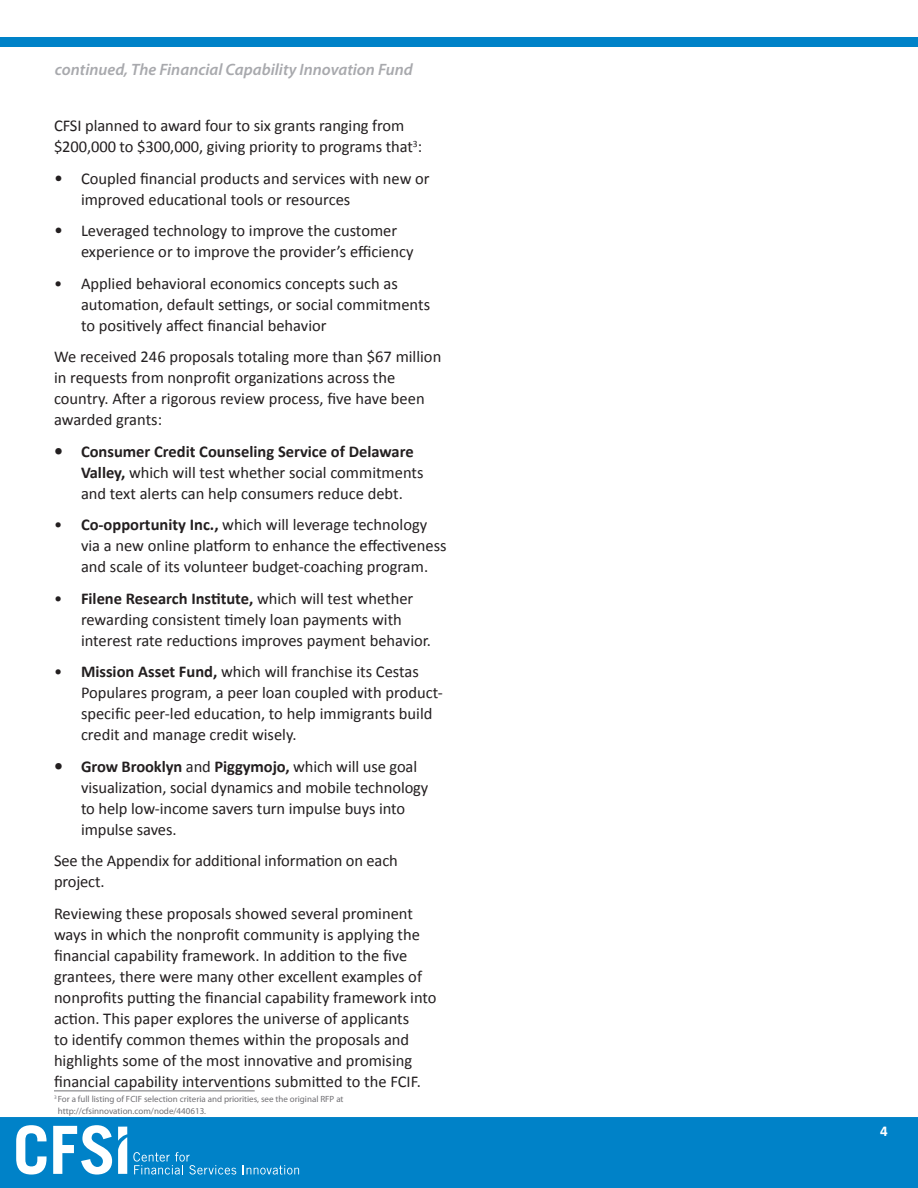
<style>
.page{position:relative;width:918px;height:1188px;background:#fff}
.page>*{position:absolute;margin:0;border:0;box-sizing:border-box;transform-origin:0 0}
.t1{font:16.5px/21px "Calibri";color:#231f20}
.t2{font:italic 600 16.5px "Myriad Pro";color:#a8a9ad}
.t3{font:700 15px "Calibri";color:#fff}
.t4{font:9px/12px "Myriad Pro";color:#717074}
.s1{font-size:18px}
.s2{font-weight:700;font-size:18px}
.s3{font-weight:700}
</style>
<div class="page">
<div style="left:0;top:1117px;width:918px;height:71px;background:#0082c8"></div>
<div style="left:0;top:37px;width:918px;height:10px;background:#0082c8"></div>
<svg style="left:16px;top:1125px;width:31px;height:50px"></svg>
<svg style="left:53px;top:1125px;width:59px;height:50px"></svg>
<svg style="left:118px;top:1127px;width:9px;height:47px"></svg>
<svg style="left:133px;top:1152px;width:103px;height:23px;background:#2493cf"></svg>
<svg style="left:243px;top:1165px;width:56px;height:10px"></svg>
<hr style="left:54px;top:1090px;width:201px;height:1px;background:#717074">
<p class="t2" style="left:55px;top:59px;width:359px">continued, The Financial Capability Innovation Fund</p>
<p class="t1" style="left:54px;top:114px;width:370px">CFSI planned to award four to six grants ranging from $200,000 to $300,000, giving priority to programs that<sup>3</sup>:</p>
<p class="t1" style="left:81px;top:167px;width:350px;text-indent:-27px"><span class="s1">•</span> Coupled financial products and services with new or improved educational tools or resources</p>
<p class="t1" style="left:81px;top:219px;width:334px;text-indent:-27px"><span class="s1">•</span> Leveraged technology to improve the customer experience or to improve the provider’s efficiency</p>
<p class="t1" style="left:81px;top:272px;width:351px;text-indent:-27px">• Applied behavioral economics concepts such as automation, default settings, or social commitments to positively affect financial behavior</p>
<p class="t1" style="left:54px;top:345px;width:389px">We received 246 proposals totaling more than $67 million in requests from nonprofit organizations across the country. After a rigorous review process, five have been awarded grants:</p>
<p class="t1" style="left:81px;top:440px;width:344px;text-indent:-27px"><span class="s2">•</span> <span class="s3">Consumer Credit Counseling Service of Delaware<br>Valley,</span> which will test whether social commitments and text alerts can help consumers reduce debt.</p>
<p class="t1" style="left:81px;top:513px;width:367px;text-indent:-27px">• <span class="s3">Co-opportunity Inc.,</span> which will leverage technology via a new online platform to enhance the effectiveness and scale of its volunteer budget-coaching program.</p>
<p class="t1" style="left:81px;top:587px;width:352px;text-indent:-27px">• <span class="s3">Filene Research Institute,</span> which will test whether rewarding consistent timely loan payments with interest rate reductions improves payment behavior.</p>
<p class="t1" style="left:81px;top:660px;width:363px;text-indent:-27px">• <span class="s3">Mission Asset Fund,</span> which will franchise its Cestas Populares program, a peer loan coupled with product&shy;specific peer-led education, to help immigrants build credit and manage credit wisely.</p>
<p class="t1" style="left:81px;top:755px;width:349px;text-indent:-27px"><span class="s2">•</span> <span class="s3">Grow Brooklyn</span> and <span class="s3">Piggymojo,</span> which will use goal visualization, social dynamics and mobile technology to help low-income savers turn impulse buys into impulse saves.</p>
<p class="t1" style="left:54px;top:849px;width:345px">See the Appendix for additional information on each project.</p>
<p class="t1" style="left:54px;top:902px;width:384px">Reviewing these proposals showed several prominent ways in which the nonprofit community is applying the financial capability framework. In addition to the five grantees, there were many other excellent examples of nonprofits putting the financial capability framework into action. This paper explores the universe of applicants<br>to identify common themes within the proposals and highlights some of the most innovative and promising financial capability interventions submitted to the FCIF.</p>
<p class="t4" style="left:58px;top:1093px;width:287px;text-indent:-4px"><sup>3</sup> For a full listing of FCIF selection criteria and priorities, see the original RFP at http://cfsinnovation.com/node/440613.</p>
<p class="t3" style="left:880px;top:1122px;width:9px">4</p>
</div>
